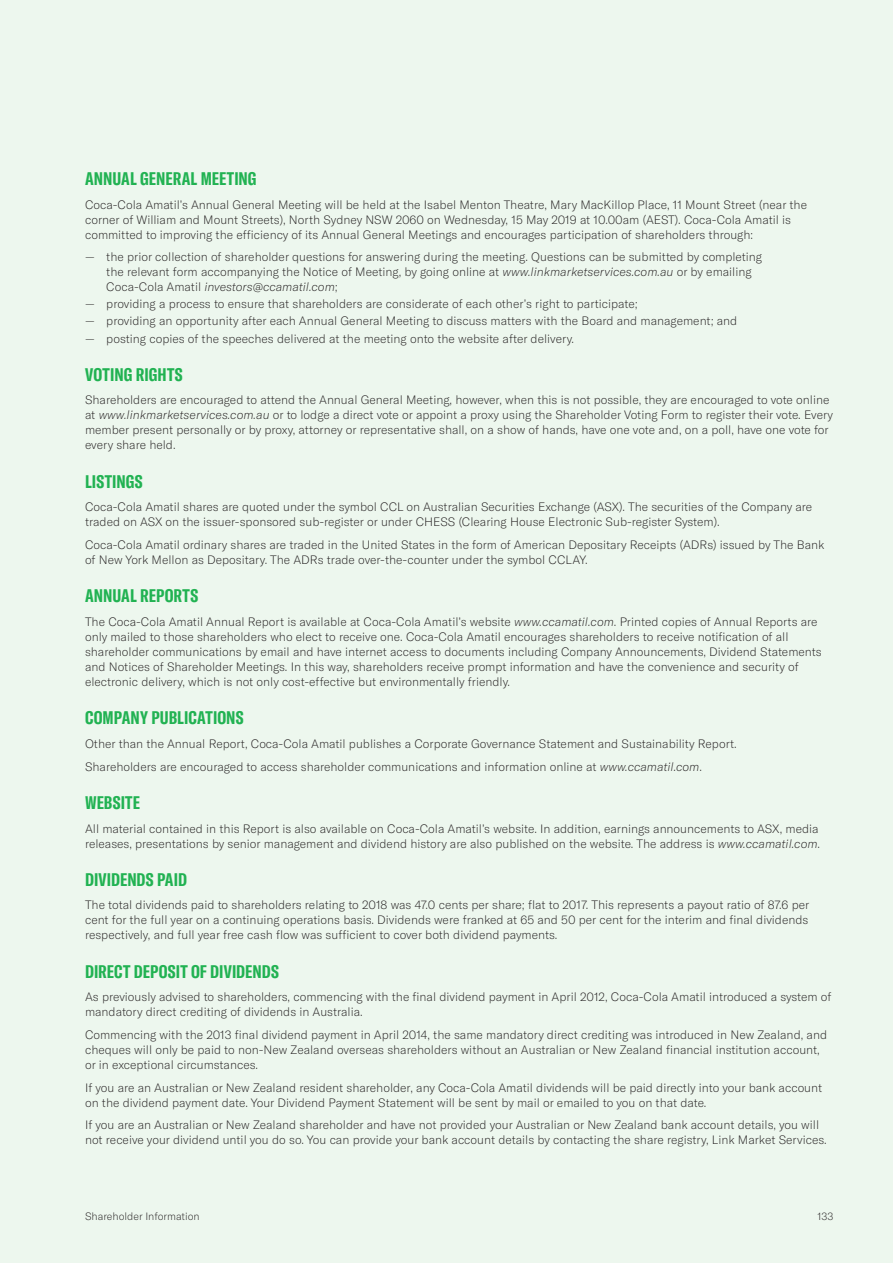
<style>
.page{position:relative;width:893px;height:1263px;background:#edf7ee}
.page>*{position:absolute;margin:0;border:0;box-sizing:border-box;transform-origin:0 0}
._2__Sub_02_CB_12_12{font:700 extra-condensed 18px "GT America";letter-spacing:.005em;color:#21b252}
._3__Body_L_8_10{font:100 12px/15px "GT America";color:#231f20}
.t1{font:100 10.5px "GT America";color:#231f20}
.s1{font-style:italic}
</style>
<div class="page">
<p class="_2__Sub_02_CB_12_12" style="left:85px;top:168px;width:173px">ANNUAL GENERAL MEETING</p>
<p class="_3__Body_L_8_10" style="left:85px;top:197px;width:724px">Coca-Cola Amatil’s Annual General Meeting will be held at the Isabel Menton Theatre, Mary MacKillop Place, 11 Mount Street (near the corner of William and Mount Streets), North Sydney NSW 2060 on Wednesday, 15 May 2019 at 10.00am (AEST). Coca-Cola Amatil is committed to improving the efficiency of its Annual General Meetings and encourages participation of shareholders through:</p>
<p class="_3__Body_L_8_10" style="left:106px;top:249px;width:657px;text-indent:-21px">— the prior collection of shareholder questions for answering during the meeting. Questions can be submitted by completing the relevant form accompanying the Notice of Meeting, by going online at <span class="s1">www.linkmarketservices.com.au</span> or by emailing<br>Coca-Cola Amatil <span class="s1">investors@ccamatil.com</span>;</p>
<p class="_3__Body_L_8_10" style="left:85px;top:297px;width:554px">— providing a process to ensure that shareholders are considerate of each other’s right to participate;</p>
<p class="_3__Body_L_8_10" style="left:85px;top:314px;width:654px">— providing an opportunity after each Annual General Meeting to discuss matters with the Board and management; and</p>
<p class="_3__Body_L_8_10" style="left:85px;top:331px;width:491px">— posting copies of the speeches delivered at the meeting onto the website after delivery.</p>
<p class="_2__Sub_02_CB_12_12" style="left:85px;top:364px;width:99px">VOTING RIGHTS</p>
<p class="_3__Body_L_8_10" style="left:85px;top:393px;width:750px">Shareholders are encouraged to attend the Annual General Meeting, however, when this is not possible, they are encouraged to vote online at <span class="s1">www.linkmarketservices.com.au</span> or to lodge a direct vote or appoint a proxy using the Shareholder Voting Form to register their vote. Every member present personally or by proxy, attorney or representative shall, on a show of hands, have one vote and, on a poll, have one vote for every share held.</p>
<p class="_2__Sub_02_CB_12_12" style="left:85px;top:471px;width:59px">LISTINGS</p>
<p class="_3__Body_L_8_10" style="left:85px;top:500px;width:729px">Coca-Cola Amatil shares are quoted under the symbol CCL on Australian Securities Exchange (ASX). The securities of the Company are traded on ASX on the issuer-sponsored sub-register or under CHESS (Clearing House Electronic Sub-register System).</p>
<p class="_3__Body_L_8_10" style="left:85px;top:537px;width:741px">Coca-Cola Amatil ordinary shares are traded in the United States in the form of American Depositary Receipts (ADRs) issued by The Bank of New York Mellon as Depositary. The ADRs trade over-the-counter under the symbol CCLAY.</p>
<p class="_2__Sub_02_CB_12_12" style="left:85px;top:585px;width:115px">ANNUAL REPORTS</p>
<p class="_3__Body_L_8_10" style="left:85px;top:614px;width:738px">The Coca-Cola Amatil Annual Report is available at Coca-Cola Amatil’s website <span class="s1">www.ccamatil.com</span>. Printed copies of Annual Reports are only mailed to those shareholders who elect to receive one. Coca-Cola Amatil encourages shareholders to receive notification of all shareholder communications by email and have internet access to documents including Company Announcements, Dividend Statements and Notices of Shareholder Meetings. In this way, shareholders receive prompt information and have the convenience and security of electronic delivery, which is not only cost-effective but environmentally friendly.</p>
<p class="_2__Sub_02_CB_12_12" style="left:85px;top:707px;width:160px">COMPANY PUBLICATIONS</p>
<p class="_3__Body_L_8_10" style="left:85px;top:736px;width:653px">Other than the Annual Report, Coca-Cola Amatil publishes a Corporate Governance Statement and Sustainability Report.</p>
<p class="_3__Body_L_8_10" style="left:85px;top:759px;width:618px">Shareholders are encouraged to access shareholder communications and information online at <span class="s1">www.ccamatil.com</span>.</p>
<p class="_2__Sub_02_CB_12_12" style="left:85px;top:792px;width:56px">WEBSITE</p>
<p class="_3__Body_L_8_10" style="left:85px;top:821px;width:737px">All material contained in this Report is also available on Coca-Cola Amatil’s website. In addition, earnings announcements to ASX, media releases, presentations by senior management and dividend history are also published on the website. The address is <span class="s1">www.ccamatil.com</span>.</p>
<p class="_2__Sub_02_CB_12_12" style="left:85px;top:869px;width:103px">DIVIDENDS PAID</p>
<p class="_3__Body_L_8_10" style="left:85px;top:898px;width:726px;text-align:justify">The total dividends paid to shareholders relating to 2018 was 47.0 cents per share; flat to 2017. This represents a payout ratio of 87.6 per cent for the full year on a continuing operations basis. Dividends were franked at 65 and 50 per cent for the interim and final dividends respectively, and full year free cash flow was sufficient to cover both dividend payments.</p>
<p class="_2__Sub_02_CB_12_12" style="left:85px;top:961px;width:195px">DIRECT DEPOSIT OF DIVIDENDS</p>
<p class="_3__Body_L_8_10" style="left:85px;top:990px;width:748px">As previously advised to shareholders, commencing with the final dividend payment in April 2012, Coca-Cola Amatil introduced a system of mandatory direct crediting of dividends in Australia.</p>
<p class="_3__Body_L_8_10" style="left:85px;top:1027px;width:744px">Commencing with the 2013 final dividend payment in April 2014, the same mandatory direct crediting was introduced in New Zealand, and cheques will only be paid to non-New Zealand overseas shareholders without an Australian or New Zealand financial institution account, or in exceptional circumstances.</p>
<p class="_3__Body_L_8_10" style="left:85px;top:1080px;width:739px">If you are an Australian or New Zealand resident shareholder, any Coca-Cola Amatil dividends will be paid directly into your bank account on the dividend payment date. Your Dividend Payment Statement will be sent by mail or emailed to you on that date.</p>
<p class="_3__Body_L_8_10" style="left:85px;top:1118px;width:743px">If you are an Australian or New Zealand shareholder and have not provided your Australian or New Zealand bank account details, you will not receive your dividend until you do so. You can provide your bank account details by contacting the share registry, Link Market Services.</p>
<p class="t1" style="left:85px;top:1211px;width:116px">Shareholder Information</p>
<p class="t1" style="left:817px;top:1211px;width:17px">133</p>
</div>
